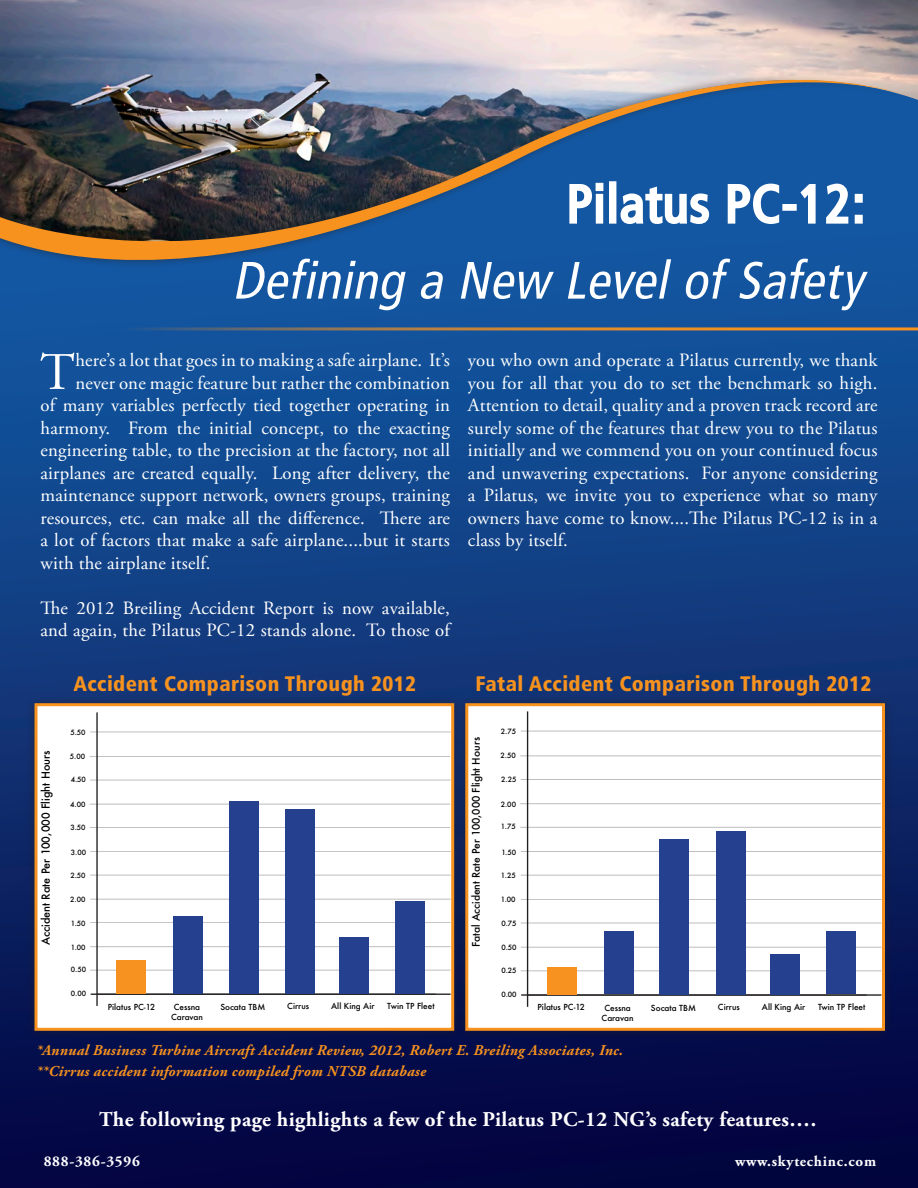
<style>
.page{position:relative;width:918px;height:1188px;background:#fff}
.page>*{position:absolute;margin:0;border:0;box-sizing:border-box;transform-origin:0 0}
.t1{font:52.65px "Adobe Garamond Pro";color:#fff}
.t2{font:italic condensed 52.5px "Frutiger";color:#fff}
.t3{font:condensed 52.5px "Frutiger";letter-spacing:.03em;color:#fff}
.t4{font:700 21px "Adobe Garamond Pro";letter-spacing:.02em;color:#fff}
.t5{font:900 condensed 21px "Frutiger";letter-spacing:.02em;color:#f7921e}
.t6{font:18.75px/22.5px "Adobe Garamond Pro";letter-spacing:.01em;color:#fff}
.t7{font:italic 700 15px/21px "Adobe Garamond Pro";letter-spacing:.02em;color:#f7921e}
.t8{font:700 15px "Adobe Garamond Pro";letter-spacing:.05em;color:#fff}
.t9{font:500 10.95px "Futura";color:#000}
.t10{font:500 10.2px "Futura";color:#000}
.t11{font:500 8.25px/9.9px "Futura";color:#000;text-align:center}
.t12{font:500 8.1px/9.8px "Futura";color:#000;text-align:center}
.t13{font:500 7.05px "Futura";color:#000}
</style>
<div class="page">
<img style="left:0;top:268px;width:918px;height:920px">
<img style="left:0;top:0;width:918px;height:72px">
<hr style="left:126px;top:327px;width:792px;height:3px;background:#f7921e">
<div style="left:26px;top:695px;width:437px;height:344px;background:#231f20;opacity:.55"></div>
<div style="left:36px;top:705px;width:417px;height:324px;background:#fff"></div>
<hr style="left:96px;top:712px;width:2px;height:294px;background:#231f20">
<hr style="left:90px;top:732px;width:361px;height:1px;background:#231f20">
<hr style="left:90px;top:756px;width:360px;height:1px;background:#231f20">
<hr style="left:90px;top:780px;width:361px;height:1px;background:#231f20">
<hr style="left:90px;top:804px;width:360px;height:1px;background:#231f20">
<hr style="left:90px;top:827px;width:360px;height:1px;background:#231f20">
<hr style="left:90px;top:851px;width:361px;height:1px;background:#231f20">
<hr style="left:90px;top:875px;width:361px;height:1px;background:#231f20">
<hr style="left:90px;top:899px;width:361px;height:1px;background:#231f20">
<hr style="left:90px;top:922px;width:361px;height:1px;background:#231f20">
<hr style="left:90px;top:946px;width:361px;height:1px;background:#231f20">
<hr style="left:90px;top:970px;width:361px;height:1px;background:#231f20">
<hr style="left:91px;top:994px;width:360px;height:1px;background:#231f20">
<div style="left:117px;top:960px;width:29px;height:33px;background:#f7911f"></div>
<div style="left:173px;top:916px;width:30px;height:77px;background:#24408e"></div>
<div style="left:229px;top:801px;width:29px;height:192px;background:#24408e"></div>
<div style="left:285px;top:809px;width:30px;height:184px;background:#24408e"></div>
<div style="left:340px;top:937px;width:29px;height:56px;background:#24408e"></div>
<div style="left:396px;top:901px;width:29px;height:92px;background:#24408e"></div>
<div style="left:34px;top:703px;width:420px;height:328px;border:3px solid #f7921e"></div>
<div style="left:457px;top:695px;width:436px;height:344px;background:#231f20;opacity:.55"></div>
<div style="left:467px;top:705px;width:417px;height:324px;background:#fff"></div>
<hr style="left:527px;top:711px;width:1px;height:296px;background:#231f20">
<hr style="left:521px;top:731px;width:361px;height:1px;background:#231f20">
<hr style="left:520px;top:756px;width:361px;height:1px;background:#231f20">
<hr style="left:521px;top:779px;width:360px;height:1px;background:#231f20">
<hr style="left:520px;top:803px;width:361px;height:1px;background:#231f20">
<hr style="left:520px;top:827px;width:361px;height:1px;background:#231f20">
<hr style="left:521px;top:851px;width:361px;height:1px;background:#231f20">
<hr style="left:521px;top:875px;width:361px;height:1px;background:#231f20">
<hr style="left:521px;top:899px;width:361px;height:1px;background:#231f20">
<hr style="left:521px;top:923px;width:361px;height:1px;background:#231f20">
<hr style="left:521px;top:947px;width:360px;height:1px;background:#231f20">
<hr style="left:521px;top:970px;width:360px;height:1px;background:#231f20">
<hr style="left:521px;top:994px;width:360px;height:2px;background:#231f20">
<div style="left:547px;top:967px;width:30px;height:27px;background:#f7911f"></div>
<div style="left:604px;top:932px;width:29px;height:62px;background:#24408e"></div>
<div style="left:660px;top:839px;width:29px;height:155px;background:#24408e"></div>
<div style="left:716px;top:831px;width:29px;height:163px;background:#24408e"></div>
<div style="left:770px;top:954px;width:30px;height:40px;background:#24408e"></div>
<div style="left:826px;top:932px;width:30px;height:62px;background:#24408e"></div>
<div style="left:465px;top:703px;width:420px;height:328px;border:3px solid #f7921e"></div>
<div style="left:0;top:72px;width:918px;height:196px;background:#231f20;opacity:.55"></div>
<img style="left:0;top:79px;width:918px;height:182px">
<h2 class="t3" style="left:567px;top:173px;width:300px">Pilatus PC-12:</h2>
<h2 class="t2" style="left:232px;top:250px;width:632px">Defining a New LevelofSafety</h2>
<h1 class="t1" style="left:40px;top:341px;width:36px">T</h1>
<p class="t6" style="left:75px;top:350px;width:376px">here’s a lot that goes in to making a safe airplane. It’s</p>
<p class="t6" style="left:75px;top:372px;width:376px">never one magic feature but rather the combination</p>
<p class="t6" style="left:40px;top:395px;width:411px">of many variables perfectly tied together operating in</p>
<p class="t6" style="left:40px;top:417px;width:411px">harmony. From the initial concept, to the exacting</p>
<p class="t6" style="left:40px;top:440px;width:411px">engineering table, to the precision at the factory, not all</p>
<p class="t6" style="left:40px;top:462px;width:411px">airplanes are created equally. Long after delivery, the</p>
<p class="t6" style="left:40px;top:485px;width:411px">maintenance support network, owners groups, training</p>
<p class="t6" style="left:40px;top:507px;width:411px">resources, etc. can make all the difference. There are</p>
<p class="t6" style="left:40px;top:530px;width:411px">a lot of factors that make a safe airplane....but it starts</p>
<p class="t6" style="left:40px;top:552px;width:172px">with the airplane itself.</p>
<p class="t6" style="left:40px;top:597px;width:411px">The 2012 Breiling Accident Report is now available, and again, the Pilatus PC-12 stands alone. To those of</p>
<p class="t6" style="left:468px;top:350px;width:411px;text-align:justify">you who own and operate a Pilatus currently, we thank you for all that you do to set the benchmark so high.<br>Attention to detail, quality and a proven track record are surely some of the features that drew you to the Pilatus initially and we commend you on your continued focus and unwavering expectations. For anyone considering a Pilatus, we invite you to experience what so many owners have come to know....The Pilatus PC-12 is in a class by itself.</p>
<p class="t5" style="left:74px;top:671px;width:344px">Accident Comparison Through 2012</p>
<p class="t5" style="left:476px;top:671px;width:397px">Fatal Accident Comparison Through 2012</p>
<p class="t9" style="left:38px;top:945px;width:196px;rotate:-90deg">Accident Rate Per 100,000 Flight Hours</p>
<p class="t13" style="left:70px;top:727px;width:17px">5.50</p>
<p class="t13" style="left:70px;top:751px;width:17px">5.00</p>
<p class="t13" style="left:71px;top:775px;width:17px">4.50</p>
<p class="t13" style="left:70px;top:800px;width:17px">4.00</p>
<p class="t13" style="left:70px;top:822px;width:17px">3.50</p>
<p class="t13" style="left:71px;top:847px;width:17px">3.00</p>
<p class="t13" style="left:70px;top:871px;width:17px">2.50</p>
<p class="t13" style="left:70px;top:895px;width:17px">2.00</p>
<p class="t13" style="left:71px;top:918px;width:16px">1.50</p>
<p class="t13" style="left:71px;top:942px;width:16px">1.00</p>
<p class="t13" style="left:71px;top:965px;width:17px">0.50</p>
<p class="t13" style="left:71px;top:989px;width:17px">0.00</p>
<p class="t12" style="left:108px;top:1002px;width:49px">Pilatus PC-12</p>
<p class="t12" style="left:171px;top:1002px;width:33px">Cessna<br>Caravan</p>
<p class="t12" style="left:220px;top:1002px;width:46px">Socata TBM</p>
<p class="t12" style="left:287px;top:1001px;width:23px">Cirrus</p>
<p class="t12" style="left:331px;top:1001px;width:45px">All King Air</p>
<p class="t12" style="left:387px;top:1001px;width:49px">Twin TP Fleet</p>
<p class="t10" style="left:469px;top:947px;width:211px;rotate:-90deg">Fatal Accident Rate Per 100,000 Flight Hours</p>
<p class="t13" style="left:501px;top:727px;width:17px">2.75</p>
<p class="t13" style="left:500px;top:751px;width:17px">2.50</p>
<p class="t13" style="left:501px;top:774px;width:17px">2.25</p>
<p class="t13" style="left:501px;top:799px;width:17px">2.00</p>
<p class="t13" style="left:501px;top:822px;width:16px">1.75</p>
<p class="t13" style="left:501px;top:847px;width:16px">1.50</p>
<p class="t13" style="left:501px;top:871px;width:16px">1.25</p>
<p class="t13" style="left:501px;top:895px;width:16px">1.00</p>
<p class="t13" style="left:501px;top:919px;width:17px">0.75</p>
<p class="t13" style="left:501px;top:943px;width:17px">0.50</p>
<p class="t13" style="left:501px;top:965px;width:17px">0.25</p>
<p class="t13" style="left:501px;top:990px;width:17px">0.00</p>
<p class="t11" style="left:538px;top:1002px;width:49px">Pilatus PC-12</p>
<p class="t11" style="left:602px;top:1003px;width:34px">Cessna<br>Caravan</p>
<p class="t11" style="left:651px;top:1002px;width:46px">Socata TBM</p>
<p class="t11" style="left:718px;top:1002px;width:23px">Cirrus</p>
<p class="t11" style="left:762px;top:1002px;width:45px">All King Air</p>
<p class="t11" style="left:818px;top:1002px;width:49px">Twin TP Fleet</p>
<p class="t7" style="left:36px;top:1040px;width:589px">*Annual Business Turbine Aircraft Accident Review, 2012, Robert E. Breiling Associates, Inc. **Cirrus accident information compiled from NTSB database</p>
<p class="t4" style="left:99px;top:1107px;width:719px">The following page highlights a few of the Pilatus PC-12 NG’s safety features….</p>
<p class="t8" style="left:44px;top:1152px;width:98px">888-386-3596</p>
<p class="t8" style="left:735px;top:1152px;width:142px">www.skytechinc.com</p>
</div>
